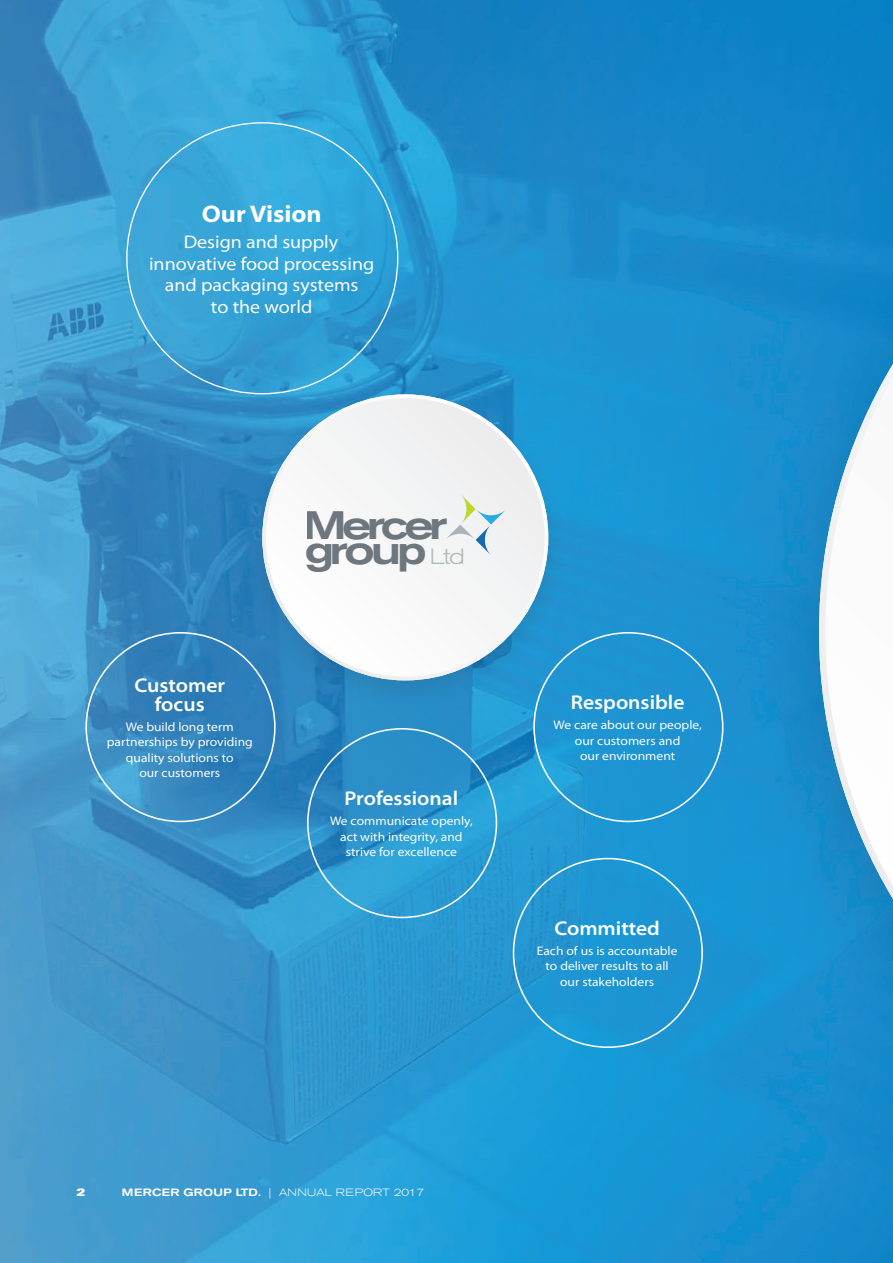
<style>
.page{position:relative;width:893px;height:1263px;background:#fff}
.page>*{position:absolute;margin:0;border:0;box-sizing:border-box;transform-origin:0 0}
.t1{font:500 expanded 39.3px "Akzidenz Grotesk BE";letter-spacing:-.105em;color:#6b747c}
.t2{font:500 expanded 35.7px "Akzidenz Grotesk BE";letter-spacing:-.105em;color:#6b747c}
.t3{font:700 semi-expanded 24.15px "Myriad Pro";color:#fff}
.t4{font:300 expanded 20.1px "Akzidenz Grotesk BE";color:#adb5b9}
.t5{font:600 semi-expanded 19.95px/18.6px "Myriad Pro";color:#fff;text-align:center}
.t6{font:semi-expanded 18.3px/21.6px "Myriad Pro";color:#fff;text-align:center}
.t7{font:semi-expanded 12.45px/15.5px "Myriad Pro";color:#fff;text-align:center}
.t8{font:500 expanded 10.5px "Akzidenz Grotesk BE";letter-spacing:.02em;color:#fff}
.t9{font:10.5px "Univers LT Std X Black Ex";color:#fff}
.s1{font-weight:300;font-size:22.05px;color:#adb5b9}
.s2{font-weight:300}
</style>
<div class="page">
<img style="left:0;top:0;width:893px;height:1263px">
<div style="left:753px;top:67px;width:140px;height:1173px;background:#178bcc"></div>
<svg style="left:819px;top:364px;width:74px;height:535px"></svg>
<div style="left:242px;top:385px;width:326px;height:326px;background:#231f20;opacity:.12"></div>
<svg style="left:262px;top:394px;width:286px;height:286px"></svg>
<div style="left:344px;top:494px;width:163px;height:113px;background:#f5f5f6"></div>
<h3 class="t3" style="left:202px;top:200px;width:121px">Our Vision</h3>
<h3 class="t6" style="left:149px;top:231px;width:227px">Design and supply innovative food processing and packaging systems<br>to the world</h3>
<h3 class="t5" style="left:134px;top:676px;width:92px">Customer focus</h3>
<p class="t7" style="left:107px;top:719px;width:147px">We build long term partnerships by providing quality solutions to<br>our customers</p>
<h1 class="t1" style="left:304px;top:503px;width:145px">Mercer</h1>
<h2 class="t2" style="left:313px;top:528px;width:153px">group <span class="s1">Ltd</span></h2>
<h2 class="t2" style="left:313px;top:506px;width:132px">Mercer</h2>
<h3 class="t4" style="left:427px;top:542px;width:34px">Ltd</h3>
<h1 class="t1" style="left:304px;top:527px;width:124px">group</h1>
<h3 class="t5" style="left:345px;top:789px;width:115px">Professional</h3>
<p class="t7" style="left:330px;top:813px;width:144px">We communicate openly, act with integrity, and strive for excellence</p>
<h3 class="t5" style="left:571px;top:693px;width:115px">Responsible</h3>
<p class="t7" style="left:554px;top:717px;width:150px">We care about our people, our customers and<br>our environment</p>
<h3 class="t5" style="left:554px;top:919px;width:107px">Committed</h3>
<p class="t7" style="left:537px;top:943px;width:142px">Each of us is accountable to deliver results to all our stakeholders</p>
<p class="t9" style="left:77px;top:1186px;width:10px">2</p>
<p class="t8" style="left:122px;top:1187px;width:304px">MERCER GROUP LTD. | <span class="s2">ANNUAL REPORT 2017</span></p>
</div>
